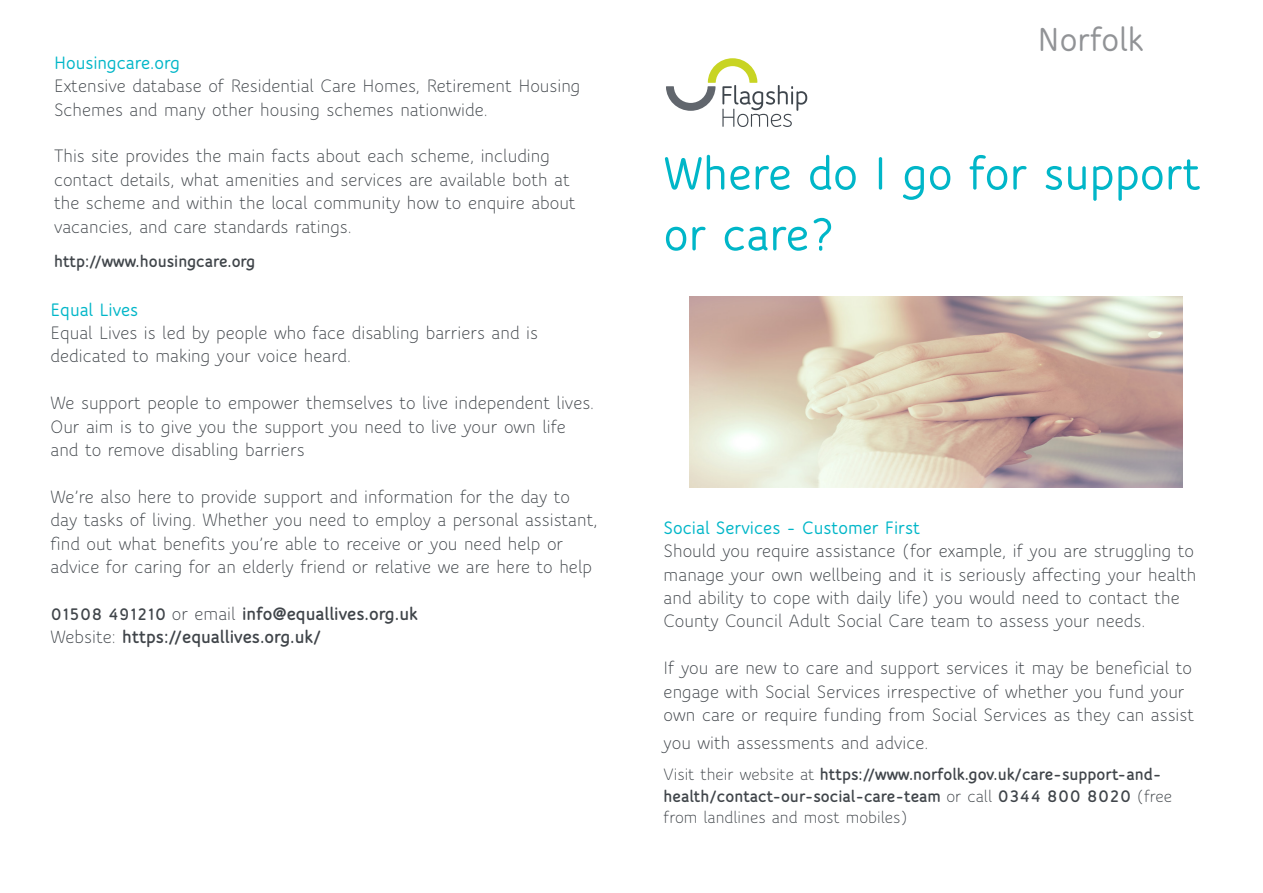
<style>
.page{position:relative;width:1263px;height:893px;background:#fff}
.page>*{position:absolute;margin:0;border:0;box-sizing:border-box;transform-origin:0 0}
.t1{font:700 50.7px/60.8px "Speak OT";color:#00b6c8}
.t2{font:700 36px "Speak OT";color:#919396}
.t3{font:19.5px/23.4px "Speak OT";color:#40454a}
.t4{font:800 19.5px/23.4px "Speak OT";color:#40454a}
.t5{font:700 19.5px "Speak OT";color:#00b6c8}
.t6{font:800 18px/21.6px "Speak OT";color:#40454a}
.s1{font-size:18px}
.s2{font-weight:400}
</style>
<div class="page">
<svg style="left:666px;top:58px;width:141px;height:69px"></svg>
<img style="left:690px;top:296px;width:493px;height:191px">
<p class="t5" style="left:54px;top:51px;width:127px">Housingcare.org</p>
<p class="t3" style="left:54px;top:74px;width:528px">Extensive database of Residential Care Homes, Retirement Housing<br>Schemes and many other housing schemes nationwide.</p>
<p class="t3" style="left:54px;top:144px;width:523px">This site provides the main facts about each scheme, including contact details, what amenities and services are available both at the scheme and within the local community how to enquire about vacancies, and care standards ratings.</p>
<p class="t6" style="left:54px;top:250px;width:203px">http://www.housingcare.org</p>
<p class="t5" style="left:51px;top:298px;width:89px">Equal Lives</p>
<p class="t3" style="left:51px;top:321px;width:489px">Equal Lives is led by people who face disabling barriers and is dedicated to making your voice heard.</p>
<p class="t3" style="left:51px;top:391px;width:545px">We support people to empower themselves to live independent lives.<br>Our aim is to give you the support you need to live your own life and to remove disabling barriers</p>
<p class="t3" style="left:51px;top:485px;width:549px">We’re also here to provide support and information for the day to day tasks of living. Whether you need to employ a personal assistant, find out what benefits you’re able to receive or you need help or advice for caring for an elderly friend or relative we are here to help</p>
<p class="t4" style="left:51px;top:602px;width:369px"><span class="s1">01508 491210</span> <span class="s2">or email</span> info@equallives.org.uk<br><span class="s2">Website:</span> https://equallives.org.uk/</p>
<p class="t2" style="left:1037px;top:18px;width:107px">Norfolk</p>
<p class="t1" style="left:664px;top:143px;width:538px">Where do I go for support or care?</p>
<p class="t5" style="left:664px;top:516px;width:258px">Social Services - Customer First</p>
<p class="t3" style="left:664px;top:539px;width:534px">Should you require assistance (for example, if you are struggling to manage your own wellbeing and it is seriously affecting your health and ability to cope with daily life) you would need to contact the County Council Adult Social Care team to assess your needs.</p>
<p class="t3" style="left:664px;top:656px;width:532px">If you are new to care and support services it may be beneficial to engage with Social Services irrespective of whether you fund your own care or require funding from Social Services as they can assist</p>
<p class="t3" style="left:664px;top:731px;width:266px">you with assessments and advice.</p>
<p class="t6" style="left:664px;top:763px;width:510px"><span class="s2">Visit their website at</span> https://www.norfolk.gov.uk/care-support-and&shy;health/contact-our-social-care-team <span class="s2">or call</span> 0344 800 8020 <span class="s2">(free from landlines and most mobiles)</span></p>
</div>
